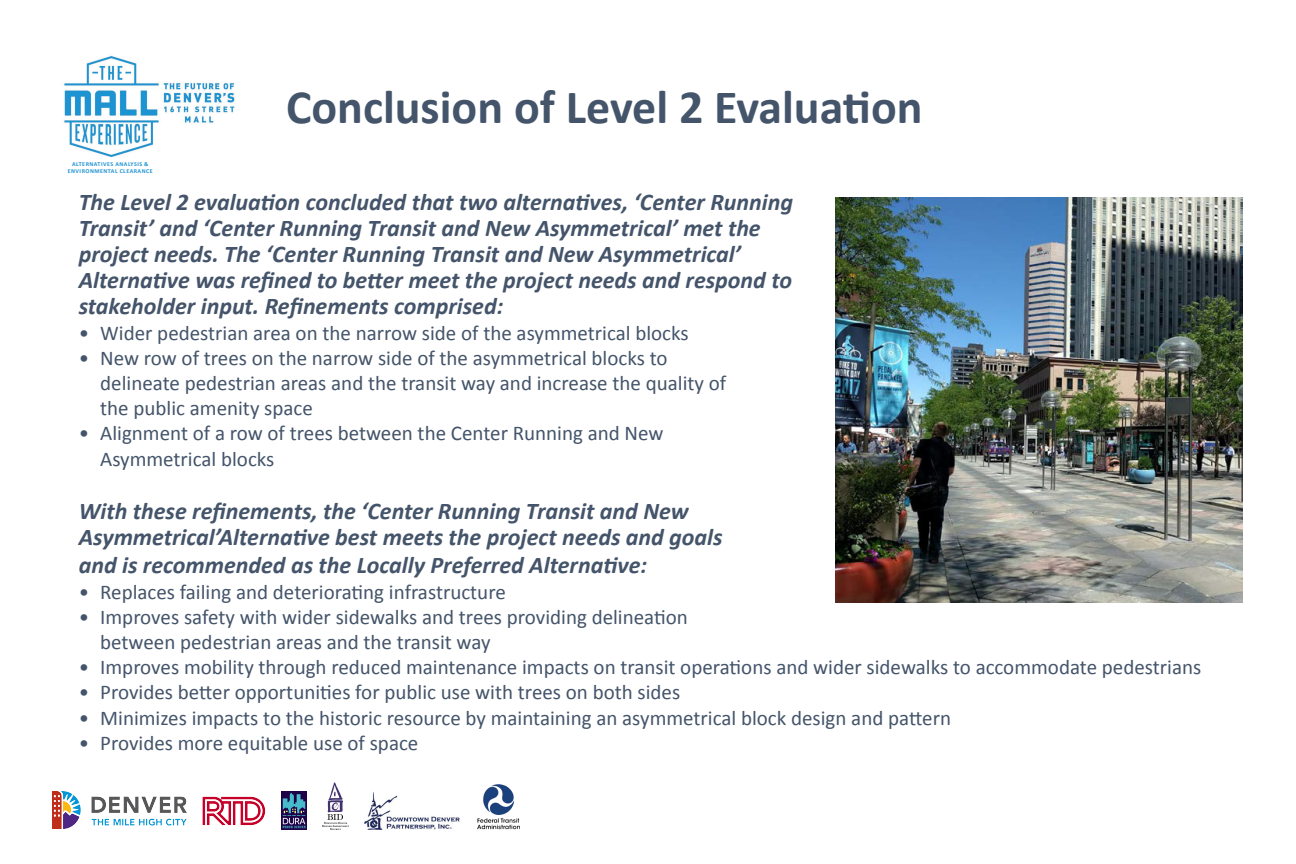
<style>
.page{position:relative;width:1296px;height:864px;background:#fff}
.page>*{position:absolute;margin:0;border:0;box-sizing:border-box;transform-origin:0 0}
.Main-Head{font:700 48px "Calibri";color:#44546a}
.t1{font:italic 700 24px "Calibri";color:#44546a}
.t2{font:21px "Calibri";color:#44546a}
.t3{font:700 6px/7.2px "Calibri";letter-spacing:.08em;color:#1e93d2;text-align:center}
</style>
<div class="page">
<img style="left:64px;top:56px;width:171px;height:101px">
<img style="left:52px;top:792px;width:134px;height:36px">
<img style="left:202px;top:796px;width:64px;height:30px">
<img style="left:365px;top:792px;width:95px;height:38px">
<img style="left:323px;top:782px;width:26px;height:47px">
<img style="left:282px;top:792px;width:25px;height:37px">
<img style="left:477px;top:784px;width:43px;height:45px">
<img style="left:836px;top:197px;width:406px;height:405px">
<p class="Main-Head" style="left:286px;top:76px;width:638px">Conclusion of Level 2 Evaluation</p>
<p class="t3" style="left:68px;top:161px;width:86px">ALTERNATIVES ANALYSIS &amp;<br>ENVIRONMENTAL CLEARANCE</p>
<p class="t1" style="left:79px;top:187px;width:716px">The Level 2 evaluation concluded that two alternatives, ‘Center Running</p>
<p class="t1" style="left:79px;top:213px;width:684px">Transit’ and ‘Center Running Transit and New Asymmetrical’ met the</p>
<p class="t1" style="left:79px;top:239px;width:664px">project needs. The ‘Center Running Transit and New Asymmetrical’</p>
<p class="t1" style="left:79px;top:265px;width:715px">Alternative was refined to better meet the project needs and respond to</p>
<p class="t1" style="left:79px;top:291px;width:426px">stakeholder input. Refinements comprised:</p>
<p class="t2" style="left:79px;top:319px;width:612px">• Wider pedestrian area on the narrow side of the asymmetrical blocks</p>
<p class="t2" style="left:79px;top:345px;width:590px">• New row of trees on the narrow side of the asymmetrical blocks to</p>
<p class="t2" style="left:100px;top:370px;width:628px">delineate pedestrian areas and the transit way and increase the quality of</p>
<p class="t2" style="left:100px;top:395px;width:214px">the public amenity space</p>
<p class="t2" style="left:79px;top:420px;width:586px">• Alignment of a row of trees between the Center Running and New</p>
<p class="t2" style="left:100px;top:445px;width:176px">Asymmetrical blocks</p>
<p class="t1" style="left:79px;top:495px;width:611px">With these refinements, the ‘Center Running Transit and New</p>
<p class="t1" style="left:79px;top:521px;width:645px">Asymmetrical’Alternative best meets the project needs and goals</p>
<p class="t1" style="left:79px;top:550px;width:570px">and is recommended as the Locally Preferred Alternative:</p>
<p class="t2" style="left:79px;top:578px;width:429px">• Replaces failing and deteriorating infrastructure</p>
<p class="t2" style="left:79px;top:604px;width:611px">• Improves safety with wider sidewalks and trees providing delineation</p>
<p class="t2" style="left:100px;top:629px;width:392px">between pedestrian areas and the transit way</p>
<p class="t2" style="left:79px;top:654px;width:1124px">• Improves mobility through reduced maintenance impacts on transit operations and wider sidewalks to accommodate pedestrians</p>
<p class="t2" style="left:79px;top:679px;width:603px">• Provides better opportunities for public use with trees on both sides</p>
<p class="t2" style="left:79px;top:704px;width:874px">• Minimizes impacts to the historic resource by maintaining an asymmetrical block design and pattern</p>
<p class="t2" style="left:79px;top:730px;width:341px">• Provides more equitable use of space</p>
</div>
